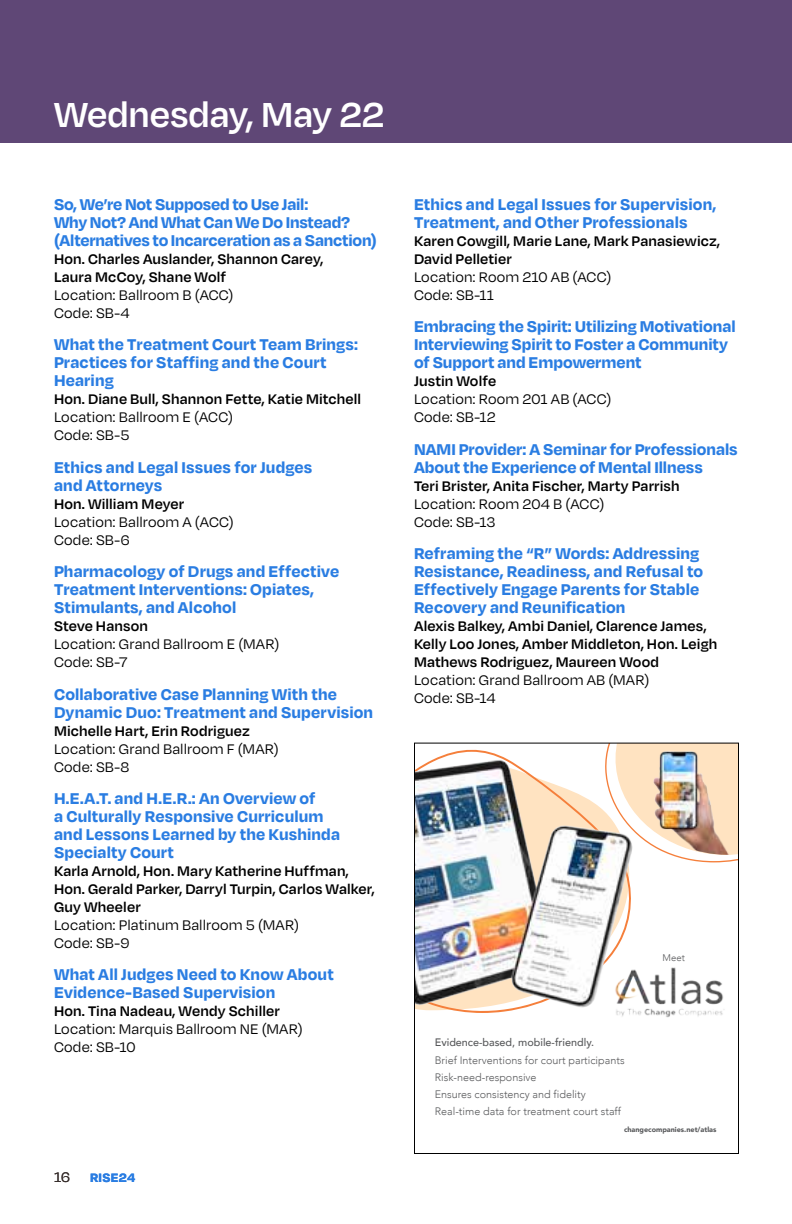
<style>
.page{position:relative;width:792px;height:1224px;background:#fff}
.page>*{position:absolute;margin:0;border:0;box-sizing:border-box;transform-origin:0 0}
.t1{font:600 40px "Degular";letter-spacing:-.005em;color:#fff}
.t2{font:700 18px/18px "Degular";letter-spacing:.005em;color:#2a7de2}
.t3{font:600 16px/18px "Degular";letter-spacing:.01em;color:#000}
.t4{font:16px/18px "Degular";letter-spacing:.01em;color:#000}
.t5{font:700 14px "Degular";letter-spacing:.025em;color:#2a7de2}
.t6{font:300 10.8px/16.8px "Avenir";color:#58595b}
.t7{font:500 10.8px "Avenir";color:#58595b}
.t8{font:300 9.6px "Avenir";color:#58595b}
.t9{font:900 7.2px "Avenir";color:#58595b}
.s1{font-weight:400;font-size:16px;color:#382f2d}
</style>
<div class="page">
<div style="left:0;top:0;width:792px;height:143px;background:#5f4776"></div>
<img style="left:416px;top:749px;width:307px;height:264px">
<img style="left:605px;top:956px;width:120px;height:62px">
<svg style="left:605px;top:745px;width:132px;height:117px"></svg>
<img style="left:615px;top:745px;width:122px;height:111px">
<div style="left:414px;top:743px;width:325px;height:411px;border:1px solid #000"></div>
<h1 class="t1" style="left:54px;top:89px;width:332px">Wednesday, May 22</h1>
<p class="t2" style="left:54px;top:194px;width:324px">So, We’re Not Supposed to Use Jail:<br>Why Not? And What Can We Do Instead? (Alternatives to Incarceration as a Sanction)</p>
<p class="t3" style="left:54px;top:249px;width:271px">Hon. Charles Auslander, Shannon Carey,<br>Laura McCoy, Shane Wolf</p>
<p class="t4" style="left:54px;top:285px;width:181px">Location: Ballroom B (ACC)<br>Code: SB-4</p>
<p class="t2" style="left:54px;top:335px;width:306px">What the Treatment Court Team Brings:<br>Practices for Staffing and the Court<br>Hearing</p>
<p class="t3" style="left:54px;top:390px;width:309px">Hon. Diane Bull, Shannon Fette, Katie Mitchell</p>
<p class="t4" style="left:54px;top:408px;width:181px">Location: Ballroom E (ACC)<br>Code: SB-5</p>
<p class="t2" style="left:54px;top:457px;width:260px">Ethics and Legal Issues for Judges and Attorneys</p>
<p class="t3" style="left:54px;top:494px;width:132px">Hon. William Meyer</p>
<p class="t4" style="left:54px;top:512px;width:181px">Location: Ballroom A (ACC)<br>Code: SB-6</p>
<p class="t2" style="left:54px;top:562px;width:287px">Pharmacology of Drugs and Effective<br>Treatment Interventions: Opiates,<br>Stimulants, and Alcohol</p>
<p class="t3" style="left:54px;top:617px;width:96px">Steve Hanson</p>
<p class="t4" style="left:54px;top:635px;width:227px">Location: Grand Ballroom E (MAR)<br>Code: SB-7</p>
<p class="t2" style="left:54px;top:684px;width:321px">Collaborative Case Planning With the<br>Dynamic Duo: Treatment and Supervision</p>
<p class="t3" style="left:54px;top:721px;width:197px">Michelle Hart, Erin Rodriguez</p>
<p class="t4" style="left:54px;top:739px;width:226px">Location: Grand Ballroom F (MAR)<br>Code: SB-8</p>
<p class="t2" style="left:54px;top:788px;width:288px">H.E.A.T. and H.E.R.: An Overview of<br>a Culturally Responsive Curriculum and Lessons Learned by the Kushinda<br>Specialty Court</p>
<p class="t3" style="left:54px;top:861px;width:322px">Karla Arnold, Hon. Mary Katherine Huffman,<br>Hon. Gerald Parker, Darryl Turpin, Carlos Walker,<br>Guy Wheeler</p>
<p class="t4" style="left:54px;top:915px;width:247px">Location: Platinum Ballroom 5 (MAR)<br>Code: SB-9</p>
<p class="t2" style="left:54px;top:965px;width:281px">What All Judges Need to Know About<br>Evidence-Based Supervision</p>
<p class="t3" style="left:54px;top:1002px;width:227px">Hon. Tina Nadeau, Wendy Schiller</p>
<p class="t4" style="left:54px;top:1020px;width:250px">Location: Marquis Ballroom NE (MAR)<br>Code: SB-10</p>
<p class="t5" style="left:54px;top:1168px;width:83px"><span class="s1">16</span> RISE24</p>
<p class="t2" style="left:414px;top:194px;width:304px">Ethics and Legal Issues for Supervision,<br>Treatment, and Other Professionals</p>
<p class="t3" style="left:414px;top:231px;width:308px">Karen Cowgill, Marie Lane, Mark Panasiewicz,<br>David Pelletier</p>
<p class="t4" style="left:414px;top:267px;width:199px">Location: Room 210 AB (ACC)<br>Code: SB-11</p>
<p class="t2" style="left:414px;top:317px;width:323px">Embracing the Spirit: Utilizing Motivational<br>Interviewing Spirit to Foster a Community of Support and Empowerment</p>
<p class="t3" style="left:414px;top:372px;width:84px">Justin Wolfe</p>
<p class="t4" style="left:414px;top:390px;width:199px">Location: Room 201 AB (ACC)<br>Code: SB-12</p>
<p class="t2" style="left:414px;top:439px;width:325px">NAMI Provider: A Seminar for Professionals<br>About the Experience of Mental Illness</p>
<p class="t3" style="left:414px;top:476px;width:267px">Teri Brister, Anita Fischer, Marty Parrish</p>
<p class="t4" style="left:414px;top:494px;width:192px">Location: Room 204 B (ACC)<br>Code: SB-13</p>
<p class="t2" style="left:414px;top:544px;width:291px">Reframing the “R” Words: Addressing Resistance, Readiness, and Refusal to Effectively Engage Parents for Stable Recovery and Reunification</p>
<p class="t3" style="left:414px;top:617px;width:305px">Alexis Balkey, Ambi Daniel, Clarence James,<br>Kelly Loo Jones, Amber Middleton, Hon. Leigh<br>Mathews Rodriguez, Maureen Wood</p>
<p class="t4" style="left:414px;top:671px;width:237px">Location: Grand Ballroom AB (MAR)<br>Code: SB-14</p>
<p class="t7" style="left:435px;top:1033px;width:161px">Evidence-based, mobile-friendly.</p>
<p class="t6" style="left:435px;top:1052px;width:191px">Brief Interventions for court participants Risk-need-responsive<br>Ensures consistency and fidelity Real-time data for treatment court staff</p>
<p class="t8" style="left:663px;top:952px;width:24px">Meet</p>
<p class="t9" style="left:624px;top:1123px;width:94px">changecompanies.net/atlas</p>
</div>
